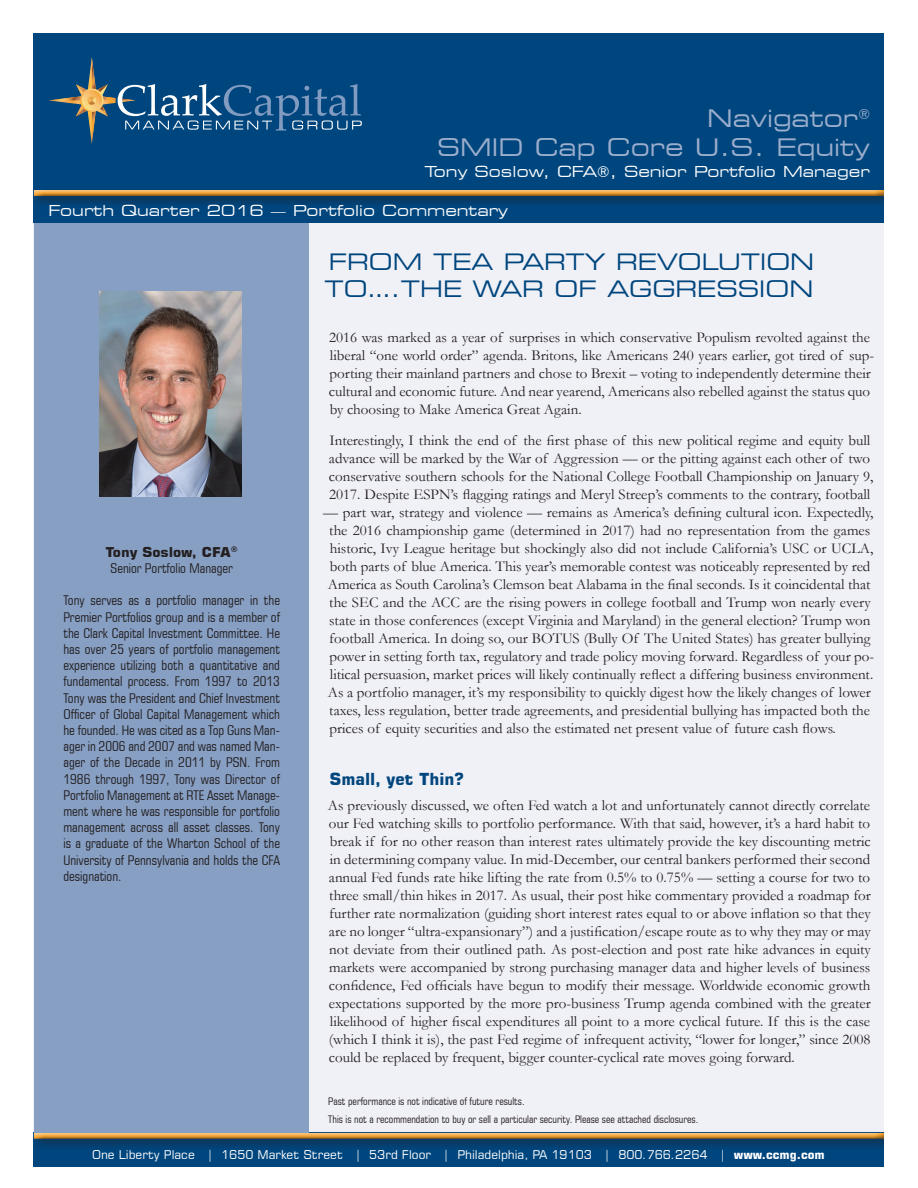
<style>
.page{position:relative;width:918px;height:1188px;background:#fff}
.page>*{position:absolute;margin:0;border:0;box-sizing:border-box;transform-origin:0 0}
.t1{font:expanded 24px/28.8px "Square 721 BT";color:#9caecd;text-align:right}
.t2{font:expanded 22.5px/27px "Square 721 BT";color:#00467e}
.Subheading{font:700 16.5px "Square 721 BT";color:#00467e}
.Body{font:15px/18px "Garamond";color:#231f20}
.t3{font:expanded 15px "Square 721 BT";color:#fff}
.t4{font:condensed 13.5px/16.2px "Square 721 BT";color:#231f20;text-align:center}
.t5{font:12px "Square 721 BT";color:#fff}
.t6{font:condensed 10.5px/18px "Square 721 BT";color:#231f20}
.s1{font-weight:700;font-stretch:normal}
.s2{font-weight:700}
</style>
<div class="page">
<div style="left:34px;top:34px;width:850px;height:1126px;background:#f0f0f7"></div>
<div style="left:34px;top:34px;width:850px;height:189px;background:#00467e"></div>
<div style="left:34px;top:1133px;width:850px;height:34px;background:#00467e"></div>
<svg style="left:49px;top:57px;width:313px;height:87px"></svg>
<div style="left:31px;top:187px;width:866px;height:22px;background:#231f20;opacity:.5"></div>
<div style="left:33px;top:189px;width:852px;height:9px;background:#231f20;opacity:.75"></div>
<div style="left:884px;top:0;width:34px;height:227px;background:#fff"></div>
<div style="left:31px;top:1130px;width:866px;height:21px;background:#231f20;opacity:.5"></div>
<div style="left:33px;top:1132px;width:852px;height:9px;background:#231f20;opacity:.75"></div>
<div style="left:884px;top:1133px;width:34px;height:37px;background:#fff"></div>
<div style="left:34px;top:223px;width:275px;height:910px;background:#879fc3"></div>
<img style="left:100px;top:292px;width:142px;height:205px">
<h1 class="t1" style="left:437px;top:104px;width:434px">Navigator<sup>®<br></sup>SMID Cap Core U.S. Equity</h1>
<p class="t3" style="left:425px;top:162px;width:447px">Tony Soslow, CFA®, Senior Portfolio Manager</p>
<p class="t3" style="left:49px;top:201px;width:461px">Fourth Quarter 2016 — Portfolio Commentary</p>
<p class="t4" style="left:106px;top:544px;width:134px"><span class="s1">Tony Soslow, CFA</span><sup>®<br></sup>Senior Portfolio Manager</p>
<p class="t4" style="left:63px;top:592px;width:218px;text-align:justify">Tony serves as a portfolio manager in the Premier Portfolios group and is a member of the Clark Capital Investment Committee. He has over 25 years of portfolio management experience utilizing both a quantitative and fundamental process. From 1997 to 2013<br>Tony was the President and Chief Investment Officer of Global Capital Management which he founded. He was cited as a Top Guns Man&shy;ager in 2006 and 2007 and was named Man&shy;ager of the Decade in 2011 by PSN. From 1986 through 1997, Tony was Director of Portfolio Management at RTE Asset Manage&shy;ment where he was responsible for portfolio management across all asset classes. Tony is a graduate of the Wharton School of the University of Pennsylvania and holds the CFA designation.</p>
<p class="t2" style="left:324px;top:248px;width:491px">FROM TEA PARTY REVOLUTION<br>TO….THE WAR OF AGGRESSION</p>
<p class="Body" style="left:329px;top:328px;width:547px">2016 was marked as a year of surprises in which conservative Populism revolted against the liberal “one world order” agenda. Britons, like Americans 240 years earlier, got tired of sup&shy;porting their mainland partners and chose to Brexit – voting to independently determine their cultural and economic future. And near yearend, Americans also rebelled against the status quo by choosing to Make America Great Again.</p>
<p class="Body" style="left:329px;top:431px;width:546px">Interestingly, I think the end of the first phase of this new political regime and equity bull advance will be marked by the War of Aggression — or the pitting against each other of two conservative southern schools for the National College Football Championship on January 9, 2017. Despite ESPN’s flagging ratings and Meryl Streep’s comments to the contrary, football</p>
<p class="Body" style="left:328px;top:503px;width:548px;text-indent:-5px">— part war, strategy and violence — remains as America’s defining cultural icon. Expectedly, the 2016 championship game (determined in 2017) had no representation from the games historic, Ivy League heritage but shockingly also did not include California’s USC or UCLA, both parts of blue America. This year’s memorable contest was noticeably represented by red America as South Carolina’s Clemson beat Alabama in the final seconds. Is it coincidental that the SEC and the ACC are the rising powers in college football and Trump won nearly every state in those conferences (except Virginia and Maryland) in the general election? Trump won football America. In doing so, our BOTUS (Bully Of The United States) has greater bullying power in setting forth tax, regulatory and trade policy moving forward. Regardless of your po&shy;litical persuasion, market prices will likely continually reflect a differing business environment.<br>As a portfolio manager, it’s my responsibility to quickly digest how the likely changes of lower taxes, less regulation, better trade agreements, and presidential bullying has impacted both the prices of equity securities and also the estimated net present value of future cash flows.</p>
<p class="Subheading" style="left:330px;top:769px;width:136px">Small, yet Thin?</p>
<p class="Body" style="left:328px;top:796px;width:544px;text-align:justify">As previously discussed, we often Fed watch a lot and unfortunately cannot directly correlate our Fed watching skills to portfolio performance. With that said, however, it’s a hard habit to break if for no other reason than interest rates ultimately provide the key discounting metric in determining company value. In mid-December, our central bankers performed their second annual Fed funds rate hike lifting the rate from 0.5% to 0.75% — setting a course for two to three small/thin hikes in 2017. As usual, their post hike commentary provided a roadmap for further rate normalization (guiding short interest rates equal to or above inflation so that they are no longer “ultra-expansionary”) and a justification/escape route as to why they may or may not deviate from their outlined path. As post-election and post rate hike advances in equity markets were accompanied by strong purchasing manager data and higher levels of business confidence, Fed officials have begun to modify their message. Worldwide economic growth expectations supported by the more pro-business Trump agenda combined with the greater likelihood of higher fiscal expenditures all point to a more cyclical future. If this is the case (which I think it is), the past Fed regime of infrequent activity, “lower for longer,” since 2008 could be replaced by frequent, bigger counter-cyclical rate moves going forward.</p>
<p class="t6" style="left:328px;top:1092px;width:372px">Past performance is not indicative of future results.<br>This is not a recommendation to buy or sell a particular security. Please see attached disclosures.</p>
<p class="t5" style="left:92px;top:1147px;width:734px">One Liberty Place | 1650 Market Street | 53rd Floor | Philadelphia, PA 19103 | 800.766.2264 | <span class="s2">www.ccmg.com</span></p>
</div>
